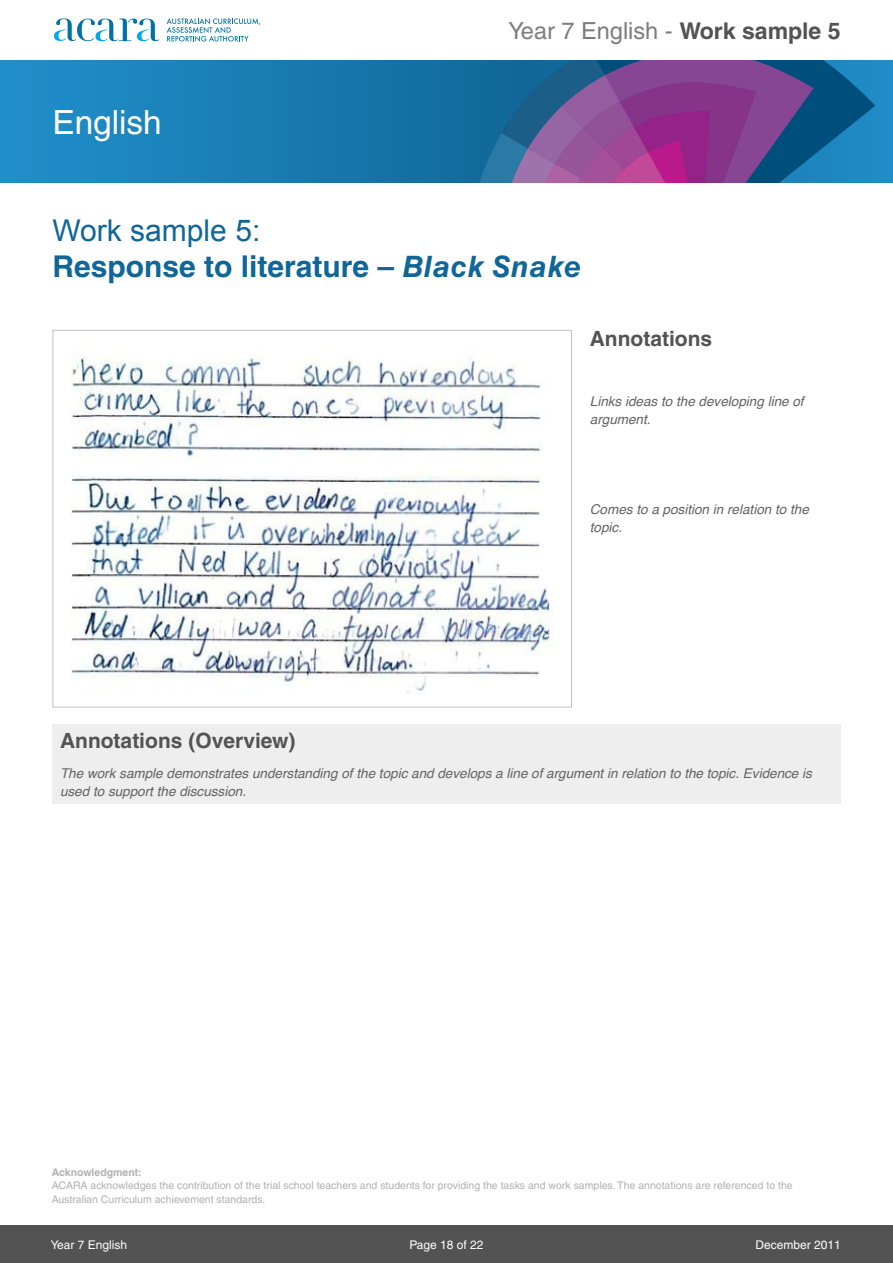
<style>
.page{position:relative;width:893px;height:1263px;background:#fff}
.page>*{position:absolute;margin:0;border:0;box-sizing:border-box;transform-origin:0 0}
.t1{font:33.3px "Helvetica";color:#fff}
.t2{font:700 30px "Helvetica";color:#106697}
.t3{font:30px "Arial";color:#106697}
.t4{font:23.55px "Helvetica";color:#7d7d7d}
.t5{font:700 21px "Helvetica";color:#535353}
.t6{font:italic 13.5px/18px "Helvetica";color:#636363}
.t7{font:12px "Helvetica";color:#fff}
.t8{font:10.5px/13.5px "Helvetica";color:#b1b1b1}
.t9{font:700 10.5px "Helvetica";color:#b1b1b1}
.s1{font-weight:700;font-size:23.1px;color:#535353}
.s2{font-family:"Helvetica Greek Bd Inclined";font-weight:400}
</style>
<div class="page">
<div style="left:0;top:1225px;width:893px;height:38px;background:#535353"></div>
<svg style="left:167px;top:18px;width:93px;height:24px"></svg>
<svg style="left:54px;top:18px;width:105px;height:23px"></svg>
<svg style="left:0;top:60px;width:893px;height:123px"></svg>
<svg style="left:472px;top:60px;width:403px;height:123px"></svg>
<div style="left:52px;top:724px;width:789px;height:79px;background:#eee"></div>
<img style="left:70px;top:356px;width:484px;height:338px">
<h1 class="t1" style="left:52px;top:103px;width:111px">English</h1>
<h3 class="t4" style="left:509px;top:17px;width:334px">Year 7 English - <span class="s1">Work sample 5</span></h3>
<h2 class="t3" style="left:52px;top:210px;width:209px">Work sample 5:</h2>
<h2 class="t2" style="left:52px;top:248px;width:531px">Response to literature – <span class="s2">Black Snake</span></h2>
<h3 class="t5" style="left:590px;top:326px;width:124px">Annotations</h3>
<p class="t6" style="left:590px;top:393px;width:215px">Links ideas to the developing line of argument.</p>
<p class="t6" style="left:590px;top:501px;width:221px">Comes to a position in relation to the topic.</p>
<h3 class="t5" style="left:60px;top:727px;width:237px">Annotations (Overview)</h3>
<p class="t6" style="left:60px;top:764px;width:753px">The work sample demonstrates understanding of the topic and develops a line of argument in relation to the topic. Evidence is used to support the discussion.</p>
<p class="t9" style="left:52px;top:1166px;width:92px">Acknowledgment:</p>
<p class="t8" style="left:52px;top:1179px;width:742px">ACARA acknowledges the contribution of the trial school teachers and students for providing the tasks and work samples. The annotations are referenced to the<br>Australian Curriculum achievement standards.</p>
<p class="t7" style="left:51px;top:1238px;width:78px">Year 7 English</p>
<p class="t7" style="left:409px;top:1237px;width:76px">Page 18 of 22</p>
<p class="t7" style="left:755px;top:1237px;width:87px">December 2011</p>
</div>
